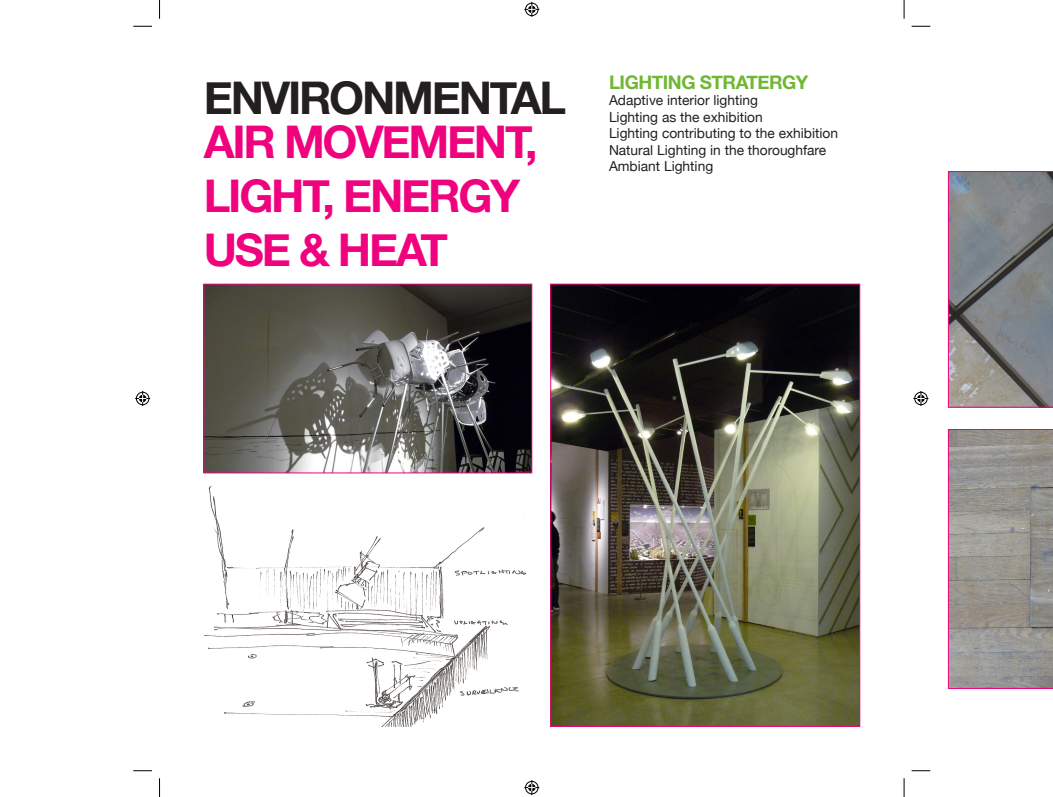
<style>
.page{position:relative;width:1053px;height:797px;background:#fff}
.page>*{position:absolute;margin:0;border:0;box-sizing:border-box;transform-origin:0 0}
.t1{font:700 45px/54px "Helvetica Neue";letter-spacing:-.05em;color:#f0027f}
.t2{font:700 45px "Helvetica Neue";letter-spacing:-.05em;color:#231f20}
.t3{font:700 18.75px "Helvetica Neue";letter-spacing:-.025em;color:#6eb832}
.t4{font:13.75px "Helvetica Neue";color:#231f20}
</style>
<div class="page">
<img style="left:204px;top:486px;width:322px;height:240px">
<svg style="left:948px;top:171px;width:104px;height:236px;background:#827f84"></svg>
<img style="left:552px;top:286px;width:306px;height:438px">
<div style="left:550px;top:284px;width:310px;height:442px;border:1px solid #f0027f"></div>
<svg style="left:948px;top:429px;width:104px;height:259px;background:#99918f"></svg>
<img style="left:205px;top:286px;width:325px;height:185px">
<svg style="left:133px;top:25px;width:19px;height:2px"></svg>
<svg style="left:911px;top:25px;width:19px;height:2px"></svg>
<svg style="left:133px;top:770px;width:19px;height:1px"></svg>
<svg style="left:911px;top:770px;width:19px;height:1px"></svg>
<svg style="left:159px;top:0;width:1px;height:19px"></svg>
<svg style="left:159px;top:778px;width:1px;height:19px"></svg>
<svg style="left:903px;top:0;width:1px;height:19px"></svg>
<svg style="left:903px;top:778px;width:1px;height:19px"></svg>
<svg style="left:524px;top:2px;width:15px;height:15px"></svg>
<svg style="left:524px;top:780px;width:15px;height:15px"></svg>
<svg style="left:135px;top:391px;width:15px;height:15px"></svg>
<svg style="left:913px;top:391px;width:15px;height:15px"></svg>
<p class="t2" style="left:204px;top:71px;width:364px">ENVIRONMENTAL</p>
<p class="t1" style="left:204px;top:114px;width:335px">AIR MOVEMENT,<br>LIGHT, ENERGY<br>USE &amp; HEAT</p>
<p class="t3" style="left:609px;top:71px;width:201px">LIGHTING STRATERGY</p>
<p class="t4" style="left:609px;top:92px;width:150px">Adaptive interior lighting</p>
<p class="t4" style="left:609px;top:109px;width:155px">Lighting as the exhibition</p>
<p class="t4" style="left:609px;top:125px;width:230px">Lighting contributing to the exhibition</p>
<p class="t4" style="left:609px;top:142px;width:219px">Natural Lighting in the thoroughfare</p>
<p class="t4" style="left:609px;top:158px;width:106px">Ambiant Lighting</p>
</div>
